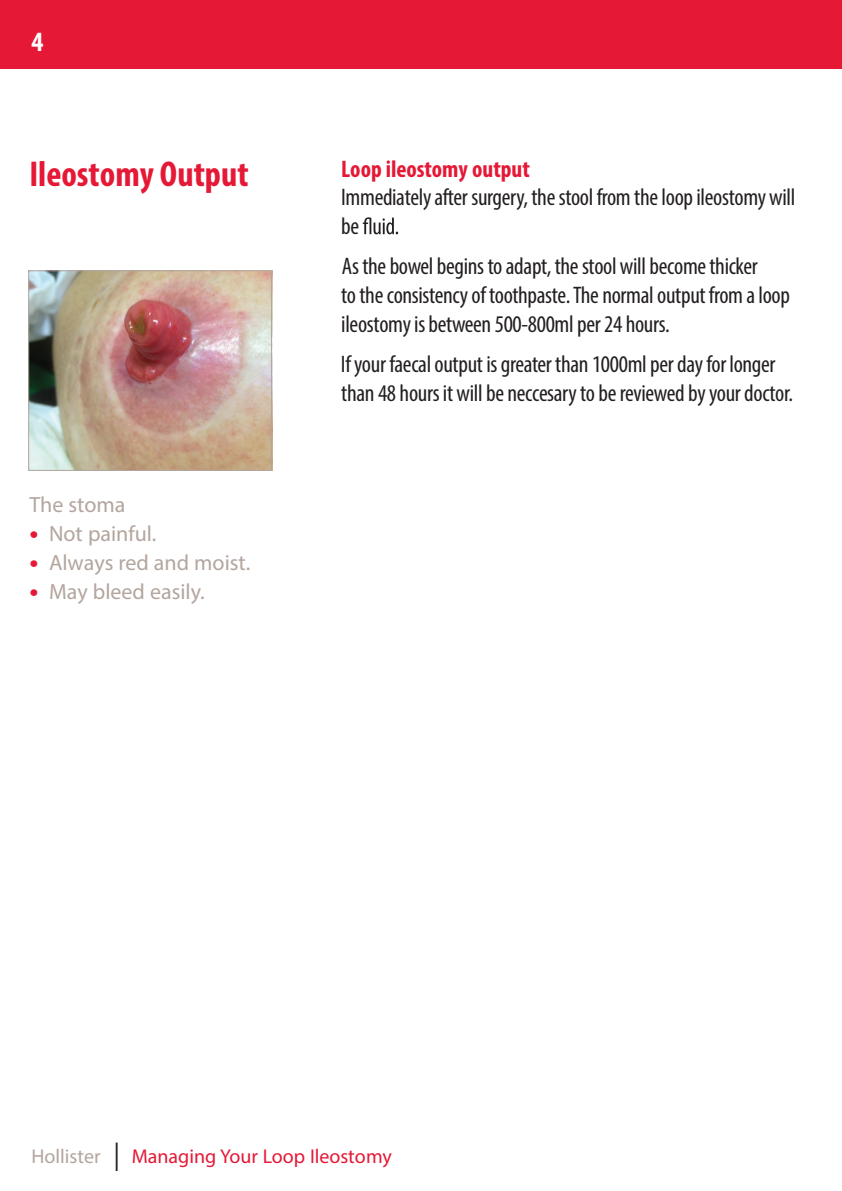
<style>
.page{position:relative;width:842px;height:1191px;background:#fff}
.page>*{position:absolute;margin:0;border:0;box-sizing:border-box;transform-origin:0 0}
.t1{font:700 condensed 36px "Myriad Pro";color:#e51836}
.t2{font:700 condensed 28px "Myriad Pro";color:#fff}
.t3{font:condensed 24px/28.8px "Myriad Pro";letter-spacing:-.015em;color:#231f20}
.t4{font:700 condensed 24px "Myriad Pro";color:#e51836}
.t5{font:22px "Myriad Pro";color:#b3a59e}
.t6{font:20px "Myriad Pro";color:#e51836}
.s1{font-size:32px;color:#e51836}
.s2{color:#b3a59e}
.s3{font-size:40px;color:#231f20}
</style>
<div class="page">
<div style="left:0;top:0;width:842px;height:68px;background:#e51836"></div>
<svg style="left:363px;top:217px;width:35px;height:17px"></svg>
<img style="left:28px;top:270px;width:244px;height:201px">
<p class="t2" style="left:31px;top:25px;width:13px">4</p>
<h1 class="t1" style="left:29px;top:151px;width:221px">Ileostomy Output</h1>
<p class="t4" style="left:341px;top:154px;width:190px">Loop ileostomy output</p>
<p class="t3" style="left:341px;top:183px;width:456px">Immediately after surgery, the stool from the loop ileostomy will be</p>
<p class="t3" style="left:341px;top:252px;width:450px">As the bowel begins to adapt, the stool will become thicker<br>to the consistency of toothpaste. The normal output from a loop ileostomy is between 500-800ml per 24 hours.</p>
<p class="t3" style="left:341px;top:349px;width:454px">If your faecal output is greater than 1000ml per day for longer than 48 hours it will be neccesary to be reviewed by your doctor.</p>
<p class="t5" style="left:29px;top:491px;width:98px">The stoma</p>
<p class="t5" style="left:29px;top:520px;width:129px"><span class="s1">•</span> Not painful.</p>
<p class="t5" style="left:29px;top:549px;width:223px"><span class="s1">•</span> Always red and moist.</p>
<p class="t5" style="left:29px;top:578px;width:177px"><span class="s1">•</span> May bleed easily.</p>
<p class="t6" style="left:31px;top:1144px;width:362px"><span class="s2">Hollister</span> <span class="s3">l</span> Managing Your Loop Ileostomy</p>
</div>
